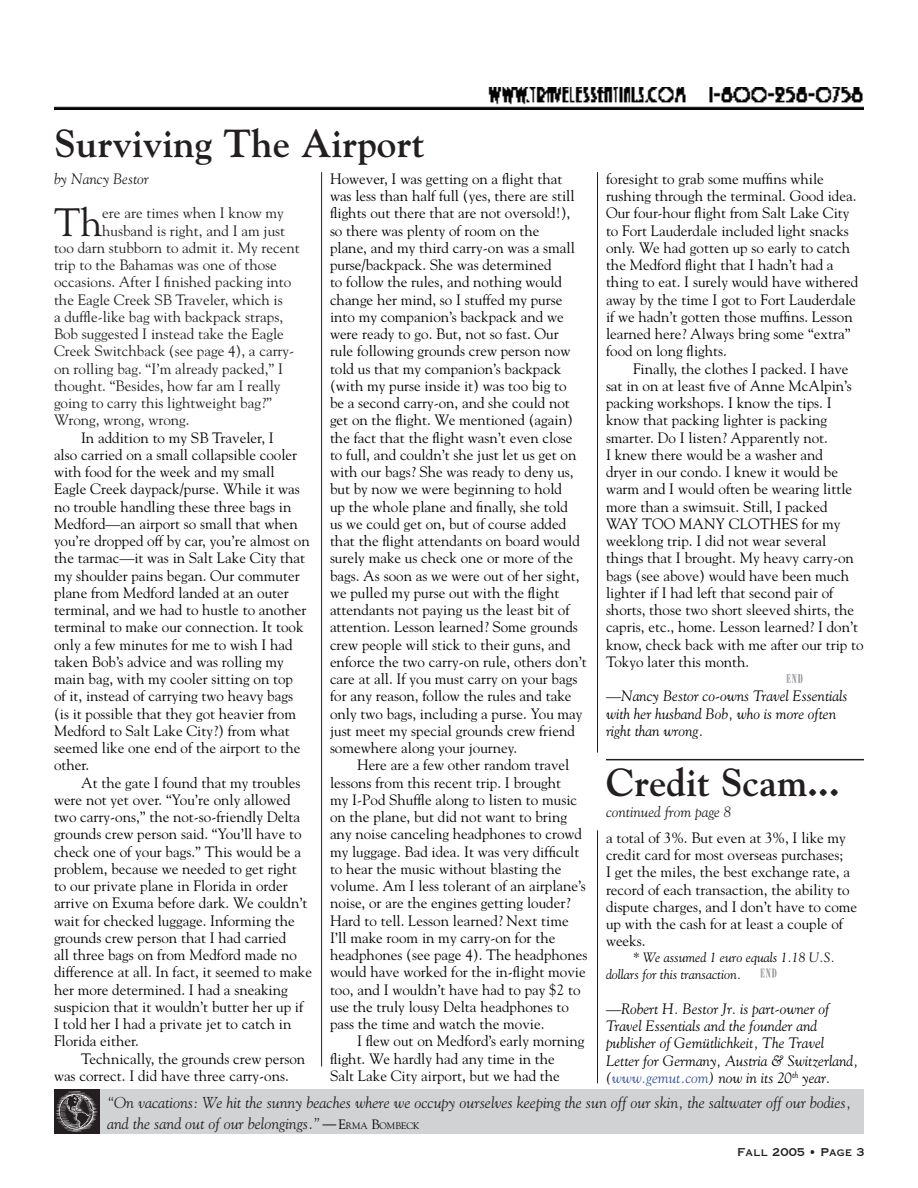
<style>
.page{position:relative;width:918px;height:1188px;background:#fff}
.page>*{position:absolute;margin:0;border:0;box-sizing:border-box;transform-origin:0 0}
.t1{font:39.45px "Goudy";color:#231f20}
.t2{font:700 39px "Goudy";color:#231f20}
.t3{font:italic 15.75px/21.6px "Goudy";color:#231f20}
.t4{font:15px/17.2px "Goudy";color:#040503}
.t5{font:15px "Goudy";color:#231f20}
.t6{font:italic 15px/17.2px "Goudy";color:#040503}
.t7{font:italic 15px "Goudy";color:#231f20}
.t8{font:15px "Copperplate Thirty One BC";color:#231f20;scale:.9 1}
.t9{font:italic 13.5px/17.2px "Goudy";color:#040503}
.s1{color:#3853a3}
.s2{font-family:"Times";font-style:normal;font-size:18px;color:#040503}
.s3{font-style:normal;font-size:13.5px;color:#040503}
.s4{font-style:normal;font-size:9.45px;color:#040503}
</style>
<div class="page">
<div style="left:99px;top:1089px;width:765px;height:45px;background:#d1d2d4"></div>
<div style="left:54px;top:1089px;width:45px;height:45px;background:#231f20"></div>
<img style="left:55px;top:1091px;width:42px;height:41px">
<img style="left:54px;top:87px;width:810px;height:23px">
<hr style="left:606px;top:759px;width:258px;height:1px;background:#231f20">
<hr style="left:321px;top:172px;width:1px;height:894px;background:#231f20">
<hr style="left:597px;top:172px;width:1px;height:581px;background:#231f20">
<hr style="left:597px;top:830px;width:1px;height:253px;background:#231f20">
<img style="left:786px;top:674px;width:16px;height:9px">
<img style="left:761px;top:969px;width:15px;height:8px">
<h2 class="t2" style="left:54px;top:120px;width:372px">Surviving The Airport</h2>
<p class="t7" style="left:54px;top:170px;width:96px">by Nancy Bestor</p>
<h1 class="t1" style="left:54px;top:198px;width:50px">Th</h1>
<p class="t5" style="left:102px;top:204px;width:183px">ere are times when I know my</p>
<p class="t5" style="left:102px;top:221px;width:184px">husband is right, and I am just</p>
<p class="t5" style="left:54px;top:238px;width:247px">too darn stubborn to admit it. My recent</p>
<p class="t5" style="left:54px;top:256px;width:224px">trip to the Bahamas was one of those</p>
<p class="t5" style="left:54px;top:273px;width:239px">occasions. After I finished packing into</p>
<p class="t5" style="left:54px;top:290px;width:230px">the Eagle Creek SB Traveler, which is</p>
<p class="t5" style="left:54px;top:307px;width:231px">a duffle-like bag with backpack straps,</p>
<p class="t5" style="left:54px;top:325px;width:231px">Bob suggested I instead take the Eagle</p>
<p class="t5" style="left:54px;top:342px;width:242px">Creek Switchback (see page 4), a carry-</p>
<p class="t5" style="left:54px;top:359px;width:231px">on rolling bag. “I’m already packed,” I</p>
<p class="t5" style="left:54px;top:376px;width:228px">thought. “Besides, how far am I really</p>
<p class="t5" style="left:54px;top:394px;width:219px">going to carry this lightweight bag?”</p>
<p class="t5" style="left:54px;top:411px;width:137px">Wrong, wrong, wrong.</p>
<p class="t4" style="left:54px;top:428px;width:257px;text-indent:27px">In addition to my SB Traveler, I<br>also carried on a small collapsible cooler with food for the week and my small Eagle Creek daypack/purse. While it was no trouble handling these three bags in Medford—an airport so small that when you’re dropped off by car, you’re almost on the tarmac—it was in Salt Lake City that my shoulder pains began. Our commuter plane from Medford landed at an outer terminal, and we had to hustle to another terminal to make our connection. It took only a few minutes for me to wish I had taken Bob’s advice and was rolling my main bag, with my cooler sitting on top<br>of it, instead of carrying two heavy bags (is it possible that they got heavier from Medford to Salt Lake City?) from what seemed like one end of the airport to the other.</p>
<p class="t4" style="left:54px;top:773px;width:260px;text-indent:27px">At the gate I found that my troubles were not yet over. “You’re only allowed two carry-ons,” the not-so-friendly Delta grounds crew person said. “You’ll have to check one of your bags.” This would be a problem, because we needed to get right to our private plane in Florida in order arrive on Exuma before dark. We couldn’t wait for checked luggage. Informing the grounds crew person that I had carried<br>all three bags on from Medford made no difference at all. In fact, it seemed to make her more determined. I had a sneaking suspicion that it wouldn’t butter her up if I told her I had a private jet to catch in Florida either.</p>
<p class="t4" style="left:54px;top:1049px;width:253px;text-indent:27px">Technically, the grounds crew person was correct. I did have three carry-ons.</p>
<p class="t4" style="left:330px;top:170px;width:258px">However, I was getting on a flight that was less than half full (yes, there are still flights out there that are not oversold!),<br>so there was plenty of room on the<br>plane, and my third carry-on was a small purse/backpack. She was determined<br>to follow the rules, and nothing would change her mind, so I stuffed my purse into my companion’s backpack and we were ready to go. But, not so fast. Our<br>rule following grounds crew person now told us that my companion’s backpack (with my purse inside it) was too big to<br>be a second carry-on, and she could not get on the flight. We mentioned (again) the fact that the flight wasn’t even close to full, and couldn’t she just let us get on with our bags? She was ready to deny us, but by now we were beginning to hold<br>up the whole plane and finally, she told<br>us we could get on, but of course added that the flight attendants on board would surely make us check one or more of the bags. As soon as we were out of her sight, we pulled my purse out with the flight attendants not paying us the least bit of attention. Lesson learned? Some grounds crew people will stick to their guns, and enforce the two carry-on rule, others don’t care at all. If you must carry on your bags for any reason, follow the rules and take only two bags, including a purse. You may just meet my special grounds crew friend somewhere along your journey.</p>
<p class="t4" style="left:330px;top:756px;width:259px;text-indent:27px">Here are a few other random travel lessons from this recent trip. I brought<br>my I-Pod Shuffle along to listen to music on the plane, but did not want to bring any noise canceling headphones to crowd my luggage. Bad idea. It was very difficult to hear the music without blasting the volume. Am I less tolerant of an airplane’s noise, or are the engines getting louder?<br>Hard to tell. Lesson learned? Next time I’ll make room in my carry-on for the headphones (see page 4). The headphones would have worked for the in-flight movie too, and I wouldn’t have had to pay $2 to use the truly lousy Delta headphones to pass the time and watch the movie.</p>
<p class="t4" style="left:330px;top:1032px;width:256px;text-indent:27px">I flew out on Medford’s early morning flight. We hardly had any time in the<br>Salt Lake City airport, but we had the</p>
<p class="t4" style="left:606px;top:170px;width:254px">foresight to grab some muffins while rushing through the terminal. Good idea.<br>Our four-hour flight from Salt Lake City to Fort Lauderdale included light snacks only. We had gotten up so early to catch the Medford flight that I hadn’t had a thing to eat. I surely would have withered away by the time I got to Fort Lauderdale if we hadn’t gotten those muffins. Lesson learned here? Always bring some “extra” food on long flights.</p>
<p class="t4" style="left:606px;top:359px;width:259px;text-indent:27px">Finally, the clothes I packed. I have sat in on at least five of Anne McAlpin’s packing workshops. I know the tips. I know that packing lighter is packing smarter. Do I listen? Apparently not.<br>I knew there would be a washer and<br>dryer in our condo. I knew it would be warm and I would often be wearing little more than a swimsuit. Still, I packed WAY TOO MANY CLOTHES for my weeklong trip. I did not wear several things that I brought. My heavy carry-on bags (see above) would have been much lighter if I had left that second pair of shorts, those two short sleeved shirts, the capris, etc., home. Lesson learned? I don’t know, check back with me after our trip to Tokyo later this month.</p>
<p class="t6" style="left:606px;top:687px;width:243px">—Nancy Bestor co-owns Travel Essentials with her husband Bob, who is more often right than wrong.</p>
<h2 class="t2" style="left:606px;top:759px;width:235px">Credit Scam...</h2>
<p class="t7" style="left:606px;top:803px;width:127px">continued from page 8</p>
<p class="t4" style="left:606px;top:829px;width:253px">a total of 3%. But even at 3%, I like my credit card for most overseas purchases;<br>I get the miles, the best exchange rate, a record of each transaction, the ability to dispute charges, and I don’t have to come up with the cash for at least a couple of weeks.</p>
<p class="t9" style="left:606px;top:949px;width:231px;text-indent:27px">* We assumed 1 euro equals 1.18 U.S. dollars for this transaction.</p>
<p class="t6" style="left:606px;top:1000px;width:254px">—Robert H. Bestor Jr. is part-owner of Travel Essentials and the founder and publisher of Gemütlichkeit, The Travel Letter for Germany, Austria &amp; Switzerland, (<span class="s1">www.gemut.com</span>) now in its 20<sup>th</sup> year.</p>
<p class="t3" style="left:107px;top:1091px;width:745px">“On vacations: We hit the sunny beaches where we occupy ourselves keeping the sun off our skin, the saltwater off our bodies, and the sand out of our belongings.”<span class="s2">—</span><span class="s3">E</span><span class="s4">rma</span> <span class="s3">B</span><span class="s4">ombeck</span></p>
<p class="t8" style="left:737px;top:1145px;width:143px">Fall 2005 • Page 3</p>
</div>
